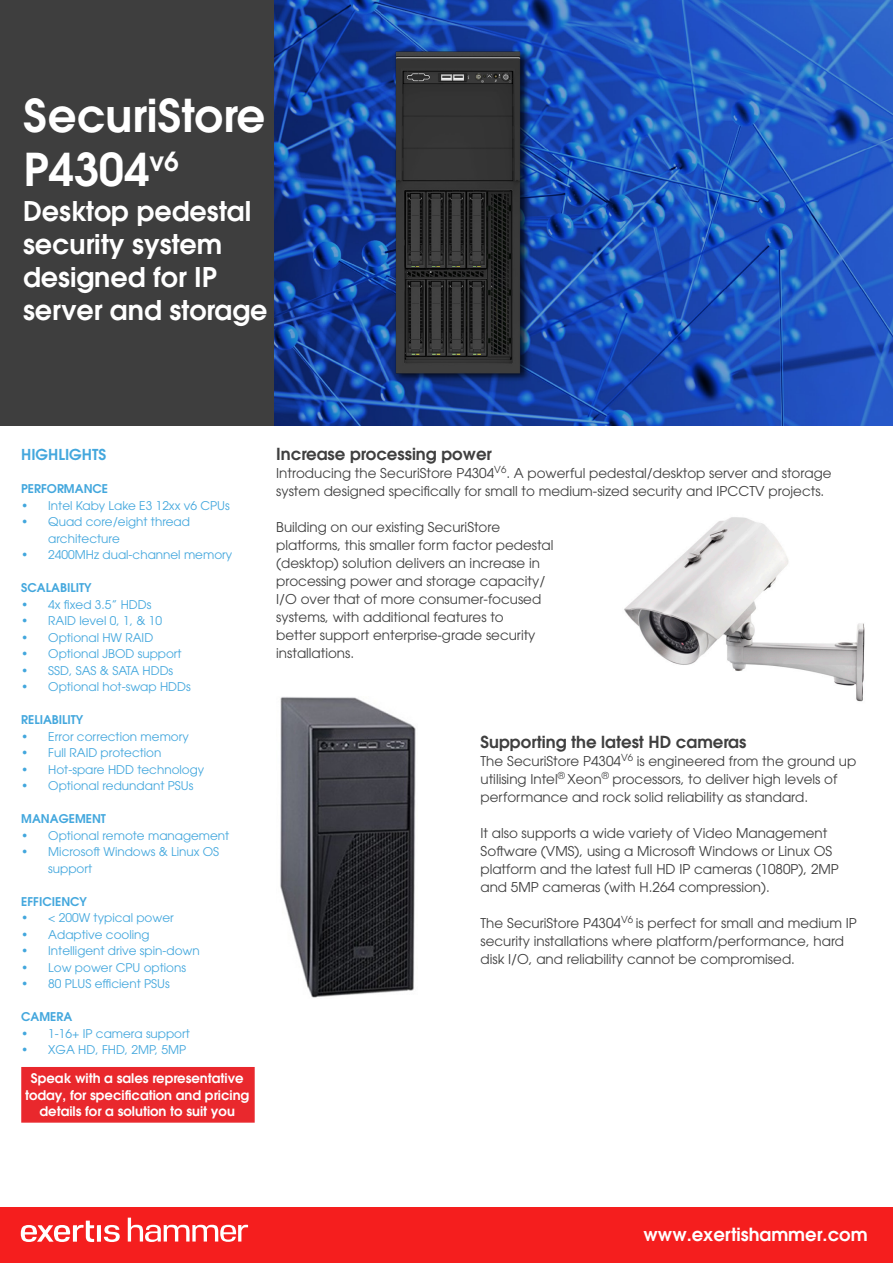
<style>
.page{position:relative;width:893px;height:1263px;background:#fff}
.page>*{position:absolute;margin:0;border:0;box-sizing:border-box;transform-origin:0 0}
.t1{font:600 45px/54px "ITC Avant Garde Std";color:#fff}
.t2{font:600 27px/33px "ITC Avant Garde Std";color:#fff}
.t3{font:600 18px "ITC Avant Garde Std";color:#fff}
.t4{font:600 16.5px "ITC Avant Garde Std";color:#3f3f3f}
.t5{font:600 15px "ITC Avant Garde Std";color:#43a7dd}
.t6{font:13.5px/18px "ITC Avant Garde Std";color:#3f3f3f}
.t7{font:600 13.2px/16.5px "ITC Avant Garde Std";color:#fff;text-align:center}
.t8{font:12px/16.5px "ITC Avant Garde Std";color:#43a7dd}
.t9{font:600 12px "ITC Avant Garde Std";color:#43a7dd}
</style>
<div class="page">
<div style="left:21px;top:1067px;width:234px;height:56px;background:#e9282d;border:2px solid #e9282d"></div>
<img style="left:280px;top:697px;width:136px;height:301px">
<img style="left:274px;top:0;width:619px;height:425px">
<img style="left:293px;top:0;width:346px;height:426px">
<img style="left:624px;top:517px;width:241px;height:185px">
<div style="left:0;top:0;width:274px;height:425px;background:#3e3e3e"></div>
<div style="left:0;top:1207px;width:893px;height:56px;background:#f51e1e"></div>
<svg style="left:128px;top:1217px;width:120px;height:25px"></svg>
<svg style="left:21px;top:1220px;width:99px;height:22px"></svg>
<p class="t1" style="left:23px;top:88px;width:244px">SecuriStore<br>P4304<sup>v6</sup></p>
<p class="t2" style="left:23px;top:195px;width:246px">Desktop pedestal security system designed for IP server and storage</p>
<p class="t5" style="left:21px;top:445px;width:86px">HIGHLIGHTS</p>
<p class="t9" style="left:21px;top:481px;width:88px">PERFORMANCE</p>
<p class="t8" style="left:21px;top:497px;width:210px">• Intel Kaby Lake E3 12xx v6 CPUs</p>
<p class="t8" style="left:48px;top:513px;width:143px;text-indent:-27px">• Quad core/eight thread architecture</p>
<p class="t8" style="left:21px;top:546px;width:212px">• 2400MHz dual-channel memory</p>
<p class="t9" style="left:21px;top:580px;width:72px">SCALABILITY</p>
<p class="t8" style="left:21px;top:596px;width:132px">• 4x fixed 3.5” HDDs</p>
<p class="t8" style="left:21px;top:612px;width:142px">• RAID level 0, 1, &amp; 10</p>
<p class="t8" style="left:21px;top:629px;width:134px">• Optional HW RAID</p>
<p class="t8" style="left:21px;top:645px;width:162px">• Optional JBOD support</p>
<p class="t8" style="left:21px;top:662px;width:154px">• SSD, SAS &amp; SATA HDDs</p>
<p class="t8" style="left:21px;top:678px;width:171px">• Optional hot-swap HDDs</p>
<p class="t9" style="left:21px;top:712px;width:64px">RELIABILITY</p>
<p class="t8" style="left:21px;top:728px;width:169px">• Error correction memory</p>
<p class="t8" style="left:21px;top:744px;width:142px">• Full RAID protection</p>
<p class="t8" style="left:21px;top:761px;width:185px">• Hot-spare HDD technology</p>
<p class="t8" style="left:21px;top:777px;width:174px">• Optional redundant PSUs</p>
<p class="t9" style="left:21px;top:811px;width:86px">MANAGEMENT</p>
<p class="t8" style="left:21px;top:827px;width:210px">• Optional remote management</p>
<p class="t8" style="left:48px;top:843px;width:172px;text-indent:-27px">• Microsoft Windows &amp; Linux OS support</p>
<p class="t9" style="left:21px;top:893px;width:67px">EFFICIENCY</p>
<p class="t8" style="left:21px;top:909px;width:154px">• &lt; 200W typical power</p>
<p class="t8" style="left:21px;top:926px;width:130px">• Adaptive cooling</p>
<p class="t8" style="left:21px;top:942px;width:180px">• Intelligent drive spin-down</p>
<p class="t8" style="left:21px;top:959px;width:166px">• Low power CPU options</p>
<p class="t8" style="left:21px;top:975px;width:150px">• 80 PLUS efficient PSUs</p>
<p class="t9" style="left:21px;top:1009px;width:53px">CAMERA</p>
<p class="t8" style="left:21px;top:1025px;width:170px">• 1-16+ IP camera support</p>
<p class="t8" style="left:21px;top:1041px;width:167px">• XGA HD, FHD, 2MP, 5MP</p>
<p class="t7" style="left:25px;top:1070px;width:226px">Speak with a sales representative today, for specification and pricing details for a solution to suit you</p>
<p class="t4" style="left:276px;top:443px;width:217px">Increase processing power</p>
<p class="t6" style="left:276px;top:464px;width:557px">Introducing the SecuriStore P4304<sup>V6</sup>. A powerful pedestal/desktop server and storage system designed specifically for small to medium-sized security and IPCCTV projects.</p>
<p class="t6" style="left:276px;top:518px;width:279px">Building on our existing SecuriStore platforms, this smaller form factor pedestal (desktop) solution delivers an increase in processing power and storage capacity/ I/O over that of more consumer-focused systems, with additional features to<br>better support enterprise-grade security installations.</p>
<p class="t4" style="left:480px;top:731px;width:267px">Supporting the latest HD cameras</p>
<p class="t6" style="left:480px;top:752px;width:377px">The SecuriStore P4304<sup>V6</sup> is engineered from the ground up utilising Intel<sup>®</sup> Xeon<sup>®</sup> processors, to deliver high levels of performance and rock solid reliability as standard.</p>
<p class="t6" style="left:480px;top:824px;width:360px">It also supports a wide variety of Video Management Software (VMS), using a Microsoft Windows or Linux OS platform and the latest full HD IP cameras (1080P), 2MP and 5MP cameras (with H.264 compression).</p>
<p class="t6" style="left:480px;top:914px;width:378px">The SecuriStore P4304<sup>V6</sup> is perfect for small and medium IP security installations where platform/performance, hard disk I/O, and reliability cannot be compromised.</p>
<p class="t3" style="left:643px;top:1222px;width:226px">www.exertishammer.com</p>
</div>
